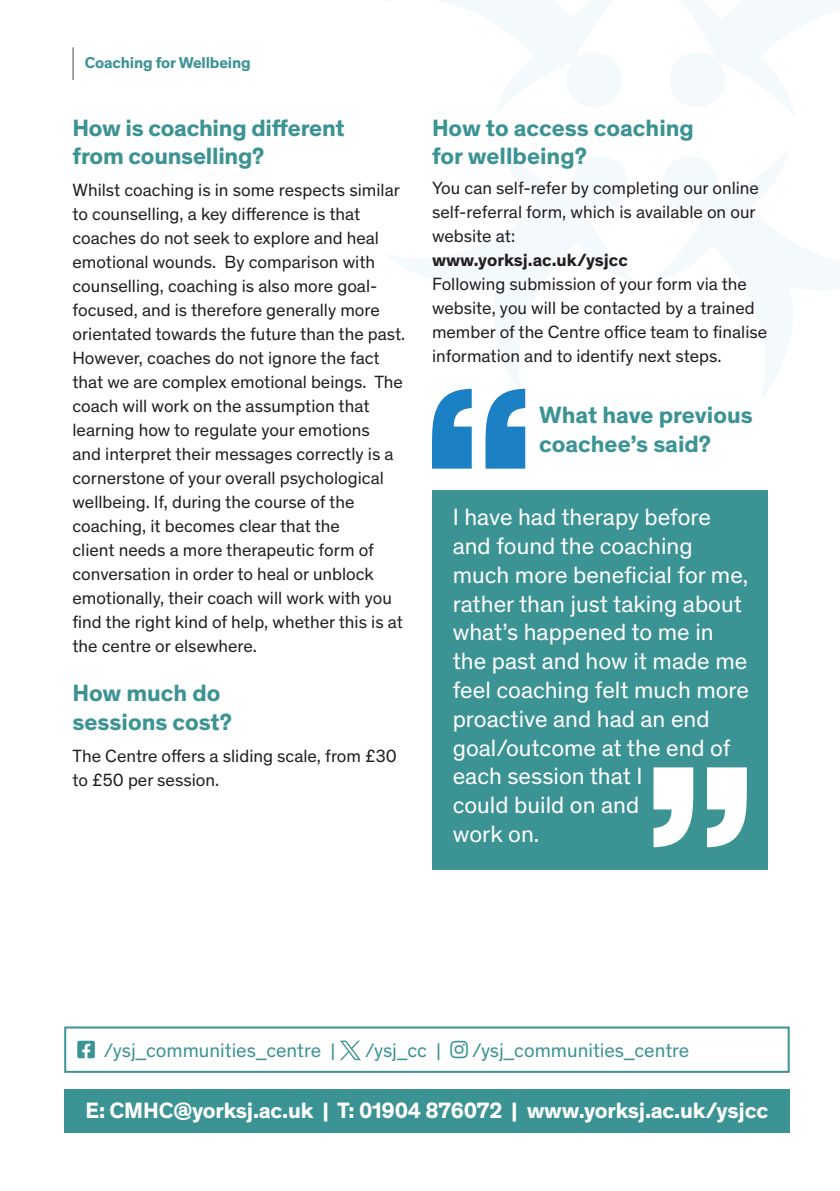
<style>
.page{position:relative;width:840px;height:1191px;background:#fff}
.page>*{position:absolute;margin:0;border:0;box-sizing:border-box;transform-origin:0 0}
.t1{font:24px/28.8px "Theinhardt";color:#fff}
.t2{font:700 24px/28.8px "Theinhardt";color:#3c9394}
.t3{font:700 22.6px "Theinhardt";letter-spacing:-.01em;color:#fff}
.t4{font:20px "Theinhardt";color:#3c9394}
.t5{font:18px/24px "Theinhardt";color:#231f20}
.t6{font:700 18px "Theinhardt";color:#231f20}
.t7{font:700 16px "Theinhardt";letter-spacing:-.01em;color:#3c9394}
</style>
<div class="page">
<div style="left:432px;top:490px;width:335px;height:379px;background:#3c9394"></div>
<svg style="left:485px;top:399px;width:40px;height:69px;background:#3d93cc"></svg>
<svg style="left:432px;top:399px;width:39px;height:69px;background:#3a92cc"></svg>
<svg style="left:387px;top:148px;width:246px;height:251px"></svg>
<svg style="left:384px;top:0;width:238px;height:112px"></svg>
<svg style="left:654px;top:151px;width:185px;height:246px"></svg>
<svg style="left:670px;top:0;width:169px;height:116px"></svg>
<div style="left:64px;top:1026px;width:725px;height:46px;border:2px solid #3c9394"></div>
<hr style="left:72px;top:47px;width:1px;height:33px;background:#000">
<svg style="left:653px;top:767px;width:40px;height:80px"></svg>
<svg style="left:707px;top:767px;width:39px;height:80px"></svg>
<svg style="left:340px;top:1040px;width:21px;height:20px"></svg>
<div style="left:64px;top:1088px;width:725px;height:44px;background:#3c9394"></div>
<p class="t7" style="left:85px;top:50px;width:167px">Coaching for Wellbeing</p>
<h4 class="t2" style="left:72px;top:111px;width:273px">How is coaching diferent from counselling?</h4>
<p class="t5" style="left:72px;top:177px;width:334px">Whilst coaching is in some respects similar to counselling, a key diference is that coaches do not seek to explore and heal emotional wounds. By comparison with counselling, coaching is also more goal&shy;focused, and is therefore generally more orientated towards the future than the past.<br>However, coaches do not ignore the fact that we are complex emotional beings. The coach will work on the assumption that learning how to regulate your emotions<br>and interpret their messages correctly is a cornerstone of your overall psychological wellbeing. If, during the course of the coaching, it becomes clear that the<br>client needs a more therapeutic form of conversation in order to heal or unblock emotionally, their coach will work with you fnd the right kind of help, whether this is at the centre or elsewhere.</p>
<h4 class="t2" style="left:72px;top:677px;width:161px">How much do sessions cost?</h4>
<p class="t5" style="left:72px;top:743px;width:326px">The Centre ofers a sliding scale, from £30 to £50 per session.</p>
<h4 class="t2" style="left:432px;top:111px;width:263px">How to access coaching for wellbeing?</h4>
<p class="t5" style="left:432px;top:175px;width:328px">You can self-refer by completing our online self-referral form, which is available on our website at:</p>
<p class="t6" style="left:432px;top:247px;width:197px">www.yorksj.ac.uk/ysjcc</p>
<p class="t5" style="left:432px;top:271px;width:336px">Following submission of your form via the website, you will be contacted by a trained member of the Centre ofce team to fnalise information and to identify next steps.</p>
<h4 class="t2" style="left:539px;top:399px;width:215px">What have previous coachee’s said?</h4>
<h4 class="t1" style="left:452px;top:501px;width:298px">I have had therapy before and found the coaching much more benefcial for me, rather than just taking about what’s happened to me in the past and how it made me feel coaching felt much more proactive and had an end goal/outcome at the end of each session that I<br>could build on and<br>work on.</h4>
<p class="t4" style="left:77px;top:1036px;width:259px">□□▲❑◆ /ysj_communities_centre |</p>
<p class="t4" style="left:365px;top:1036px;width:325px">/ysj_cc | ■▲▼ /ysj_communities_centre</p>
<p class="t3" style="left:86px;top:1093px;width:683px">E: CMHC@yorksj.ac.uk | T: 01904 876072 | www.yorksj.ac.uk/ysjcc</p>
</div>
